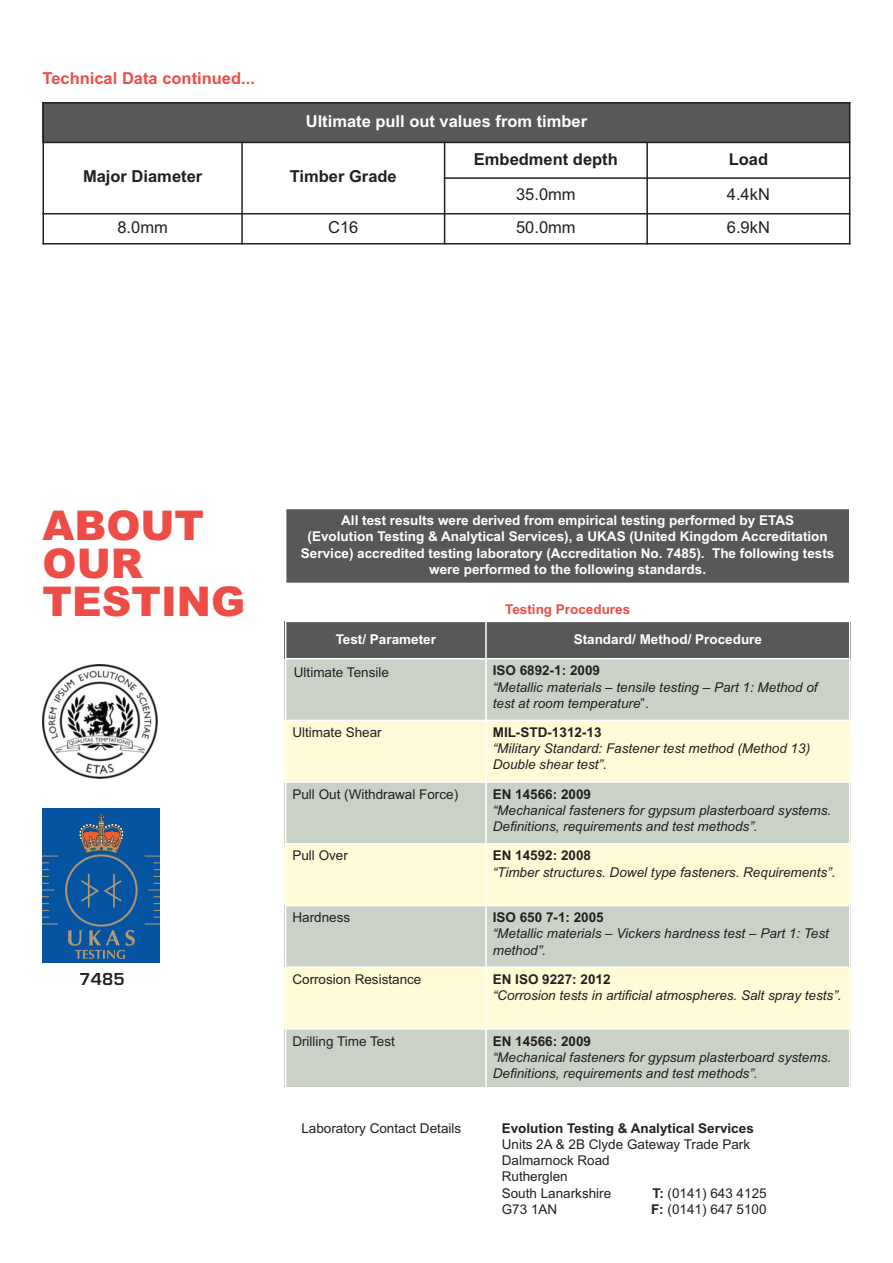
<style>
.page{position:relative;width:893px;height:1263px;background:#fff}
.page>*{position:absolute;margin:0;border:0;box-sizing:border-box;transform-origin:0 0}
.t1{font:900 40.95px/38px "Arial";color:#ed4d46}
.t2{font:700 18px "Eurostile";color:#231f20}
.t3{font:700 16.5px "Arial";color:#231f20}
.t4{font:700 16.5px "Arial";color:#fff}
.t5{font:16.5px "Arial";color:#231f20}
.t6{font:700 16.5px "Arial";color:#ed4d46}
.t7{font:italic 13.5px/16.2px "Arial";color:#231f20}
.t8{font:700 13.5px/16.2px "Arial";color:#fff;text-align:center}
.t9{font:13.5px/16.2px "Arial";color:#231f20}
.t10{font:700 13.5px "Arial";color:#231f20}
.t11{font:700 13.5px "Arial";color:#ed4d46}
.s1{font-style:normal}
.s2{font-weight:700}
</style>
<div class="page">
<img style="left:43px;top:808px;width:117px;height:154px">
<img style="left:43px;top:664px;width:114px;height:115px">
<div style="left:285px;top:508px;width:565px;height:75px;background:#57585a"></div>
<div style="left:285px;top:621px;width:201px;height:38px;background:#57585a"></div>
<div style="left:486px;top:621px;width:364px;height:38px;background:#57585a"></div>
<div style="left:285px;top:659px;width:201px;height:61px;background:#cad2c8"></div>
<div style="left:486px;top:659px;width:364px;height:61px;background:#cad2c8"></div>
<div style="left:285px;top:720px;width:201px;height:62px;background:#fffbd6"></div>
<div style="left:486px;top:720px;width:364px;height:62px;background:#fffbd6"></div>
<div style="left:285px;top:782px;width:201px;height:62px;background:#cad2c8"></div>
<div style="left:486px;top:782px;width:364px;height:62px;background:#cad2c8"></div>
<div style="left:285px;top:844px;width:201px;height:61px;background:#fffbd6"></div>
<div style="left:486px;top:844px;width:364px;height:61px;background:#fffbd6"></div>
<div style="left:285px;top:905px;width:201px;height:62px;background:#cad2c8"></div>
<div style="left:486px;top:905px;width:364px;height:62px;background:#cad2c8"></div>
<div style="left:285px;top:967px;width:201px;height:62px;background:#fffbd6"></div>
<div style="left:486px;top:967px;width:364px;height:62px;background:#fffbd6"></div>
<div style="left:285px;top:1029px;width:201px;height:59px;background:#cad2c8"></div>
<div style="left:486px;top:1029px;width:364px;height:59px;background:#cad2c8"></div>
<hr style="left:285px;top:508px;width:1px;height:755px;background:#fff">
<hr style="left:485px;top:621px;width:2px;height:642px;background:#fff">
<hr style="left:849px;top:508px;width:1px;height:755px;background:#fff">
<hr style="left:285px;top:508px;width:565px;height:1px;background:#fff">
<hr style="left:285px;top:621px;width:565px;height:1px;background:#fff">
<hr style="left:285px;top:658px;width:565px;height:1px;background:#fff">
<hr style="left:285px;top:720px;width:565px;height:1px;background:#fff">
<hr style="left:285px;top:781px;width:565px;height:2px;background:#fff">
<hr style="left:285px;top:843px;width:565px;height:1px;background:#fff">
<hr style="left:285px;top:905px;width:565px;height:1px;background:#fff">
<hr style="left:285px;top:966px;width:565px;height:2px;background:#fff">
<hr style="left:285px;top:1028px;width:565px;height:2px;background:#fff">
<hr style="left:285px;top:1087px;width:565px;height:1px;background:#fff">
<div style="left:43px;top:102px;width:807px;height:40px;background:#57585a"></div>
<hr style="left:43px;top:102px;width:1px;height:142px;background:#231f20">
<hr style="left:241px;top:142px;width:2px;height:102px;background:#231f20">
<hr style="left:444px;top:142px;width:1px;height:102px;background:#231f20">
<hr style="left:646px;top:142px;width:2px;height:102px;background:#231f20">
<hr style="left:849px;top:102px;width:1px;height:142px;background:#231f20">
<hr style="left:43px;top:102px;width:807px;height:2px;background:#231f20">
<hr style="left:43px;top:142px;width:807px;height:1px;background:#231f20">
<hr style="left:444px;top:177px;width:406px;height:2px;background:#231f20">
<hr style="left:43px;top:213px;width:807px;height:1px;background:#231f20">
<hr style="left:43px;top:243px;width:807px;height:1px;background:#231f20">
<p class="t6" style="left:43px;top:69px;width:214px">Technical Data continued...</p>
<p class="t4" style="left:306px;top:112px;width:283px">Ultimate pull out values from timber</p>
<p class="t3" style="left:83px;top:167px;width:121px">Major Diameter</p>
<p class="t3" style="left:290px;top:167px;width:108px">Timber Grade</p>
<p class="t3" style="left:474px;top:149px;width:145px">Embedment depth</p>
<p class="t3" style="left:729px;top:149px;width:41px">Load</p>
<p class="t5" style="left:516px;top:185px;width:61px">35.0mm</p>
<p class="t5" style="left:727px;top:185px;width:45px">4.4kN</p>
<p class="t5" style="left:117px;top:218px;width:52px">8.0mm</p>
<p class="t5" style="left:328px;top:218px;width:32px">C16</p>
<p class="t5" style="left:516px;top:218px;width:61px">50.0mm</p>
<p class="t5" style="left:727px;top:218px;width:45px">6.9kN</p>
<h1 class="t1" style="left:43px;top:506px;width:204px">ABOUT<br>OUR<br>TESTING</h1>
<h2 class="t2" style="left:79px;top:968px;width:47px">7485</h2>
<p class="t8" style="left:301px;top:512px;width:535px">All test results were derived from empirical testing performed by ETAS<br>(Evolution Testing &amp; Analytical Services), a UKAS (United Kingdom Accreditation Service) accredited testing laboratory (Accreditation No. 7485). The following tests were performed to the following standards.</p>
<p class="t11" style="left:505px;top:601px;width:127px">Testing Procedures</p>
<p class="t8" style="left:336px;top:631px;width:102px">Test/ Parameter</p>
<p class="t8" style="left:574px;top:631px;width:190px">Standard/ Method/ Procedure</p>
<p class="t9" style="left:294px;top:664px;width:97px">Ultimate Tensile</p>
<p class="t10" style="left:493px;top:663px;width:109px">ISO 6892-1: 2009</p>
<p class="t7" style="left:493px;top:679px;width:326px">“Metallic materials – tensile testing – Part 1: Method of test at room temperature<span class="s1">”.</span></p>
<p class="t9" style="left:292px;top:724px;width:91px">Ultimate Shear</p>
<p class="t10" style="left:493px;top:724px;width:110px">MIL-STD-1312-13</p>
<p class="t7" style="left:493px;top:740px;width:319px">“Military Standard: Fastener test method (Method 13)<br>Double shear test”.</p>
<p class="t9" style="left:292px;top:786px;width:167px">Pull Out (Withdrawal Force)</p>
<p class="t10" style="left:493px;top:786px;width:100px">EN 14566: 2009</p>
<p class="t7" style="left:493px;top:802px;width:340px">“Mechanical fasteners for gypsum plasterboard systems.<br>Definitions, requirements and test methods”.</p>
<p class="t9" style="left:292px;top:848px;width:57px">Pull Over</p>
<p class="t10" style="left:493px;top:848px;width:100px">EN 14592: 2008</p>
<p class="t7" style="left:493px;top:864px;width:344px">“Timber structures. Dowel type fasteners. Requirements”.</p>
<p class="t9" style="left:292px;top:909px;width:59px">Hardness</p>
<p class="t10" style="left:493px;top:909px;width:113px">ISO 650 7-1: 2005</p>
<p class="t7" style="left:493px;top:925px;width:338px">“Metallic materials – Vickers hardness test – Part 1: Test method”.</p>
<p class="t9" style="left:292px;top:971px;width:131px">Corrosion Resistance</p>
<p class="t10" style="left:493px;top:971px;width:119px">EN ISO 9227: 2012</p>
<p class="t7" style="left:493px;top:987px;width:350px">“Corrosion tests in artificial atmospheres. Salt spray tests”.</p>
<p class="t9" style="left:292px;top:1033px;width:104px">Drilling Time Test</p>
<p class="t10" style="left:493px;top:1033px;width:100px">EN 14566: 2009</p>
<p class="t7" style="left:493px;top:1049px;width:340px">“Mechanical fasteners for gypsum plasterboard systems.<br>Definitions, requirements and test methods”.</p>
<p class="t9" style="left:301px;top:1120px;width:161px">Laboratory Contact Details</p>
<p class="t10" style="left:502px;top:1120px;width:254px">Evolution Testing &amp; Analytical Services</p>
<p class="t9" style="left:502px;top:1136px;width:250px">Units 2A &amp; 2B Clyde Gateway Trade Park<br>Dalmarnock Road<br>Rutherglen<br>South Lanarkshire</p>
<p class="t9" style="left:653px;top:1185px;width:116px"><span class="s2">T:</span> (0141) 643 4125</p>
<p class="t9" style="left:502px;top:1201px;width:57px">G73 1AN</p>
<p class="t9" style="left:651px;top:1201px;width:117px"><span class="s2">F:</span> (0141) 647 5100</p>
</div>
